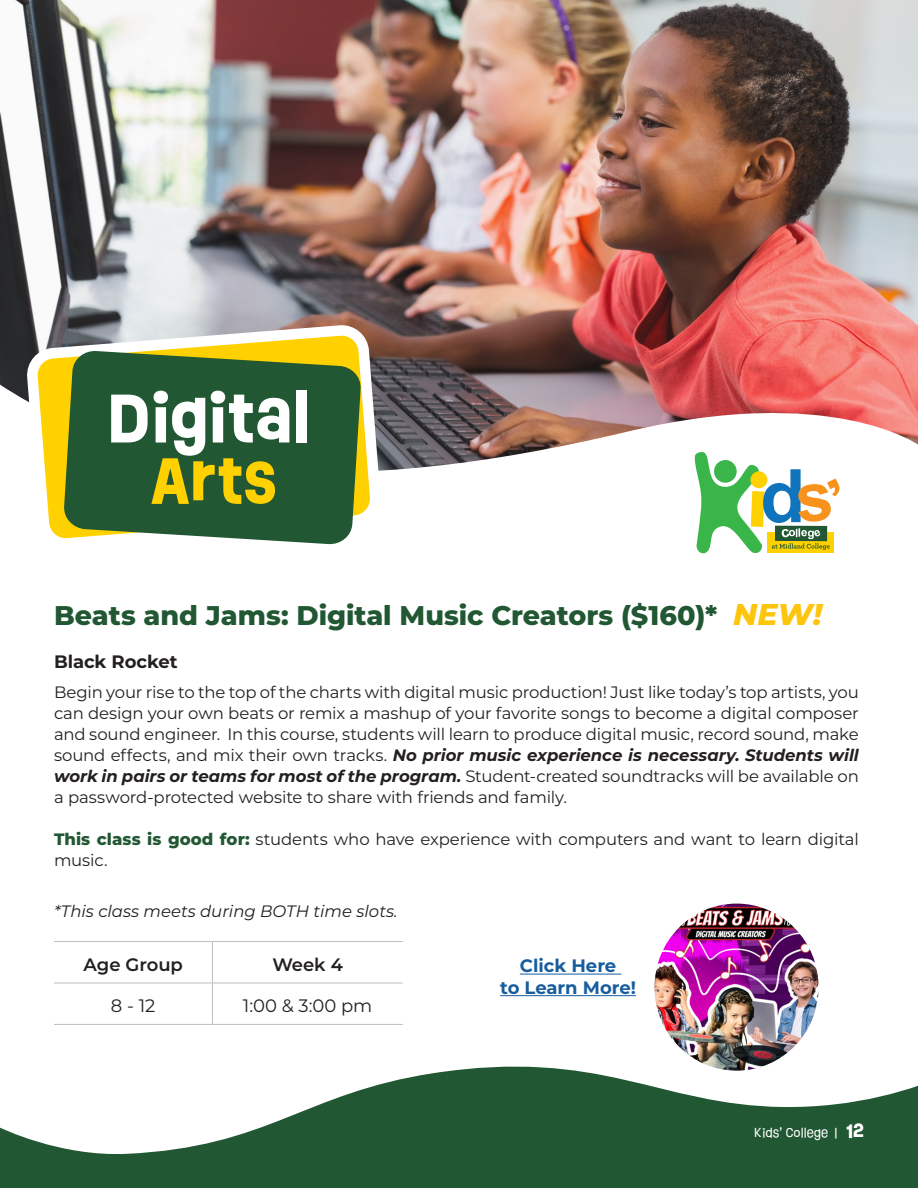
<style>
.page{position:relative;width:918px;height:1188px;background:#fff}
.page>*{position:absolute;margin:0;border:0;box-sizing:border-box;transform-origin:0 0}
.t1{font:700 63px "Ruddy";color:#fff}
.t2{font:700 60px "Ruddy";color:#ffd100}
.t3{font:800 27px "Montserrat";letter-spacing:-.005em;color:#215732}
.t4{font:700 18px "Montserrat";color:#175d9e}
.t5{font:18px "Montserrat";color:#231f20}
.t6{font:600 18px "Montserrat";color:#231f20}
.t7{font:700 18px "Montserrat";letter-spacing:-.005em;color:#231f20}
.t8{font:16.5px/21px "Montserrat";letter-spacing:-.01em;color:#231f20;text-align:justify}
.t9{font:italic 16.5px "Montserrat";color:#231f20}
.t10{font:12px "Ruddy";color:#fff}
.s1{font-style:italic;font-size:30px;color:#fec50d}
.s2{font-weight:700;font-style:italic}
.s3{font-weight:800;color:#215732}
.s4{font-weight:700;font-size:18px}
</style>
<div class="page">
<img style="left:0;top:0;width:918px;height:471px">
<svg style="left:31px;top:327px;width:347px;height:211px"></svg>
<svg style="left:63px;top:350px;width:298px;height:195px;background:#3b6737"></svg>
<svg style="left:695px;top:452px;width:144px;height:101px"></svg>
<svg style="left:0;top:1066px;width:918px;height:122px;fill:#215732"></svg>
<hr style="left:54px;top:941px;width:158px;height:1px;background:#bcbdc0">
<hr style="left:212px;top:941px;width:191px;height:1px;background:#bcbdc0">
<hr style="left:212px;top:942px;width:1px;height:41px;background:#bcbdc0">
<hr style="left:54px;top:983px;width:158px;height:1px;background:#bcbdc0">
<hr style="left:212px;top:983px;width:191px;height:1px;background:#bcbdc0">
<hr style="left:212px;top:983px;width:1px;height:41px;background:#bcbdc0">
<hr style="left:54px;top:1024px;width:158px;height:1px;background:#bcbdc0">
<hr style="left:212px;top:1024px;width:191px;height:1px;background:#bcbdc0">
<hr style="left:520px;top:974px;width:101px;height:1px;background:#175d9e">
<hr style="left:500px;top:995px;width:136px;height:1px;background:#175d9e">
<img style="left:654px;top:904px;width:165px;height:167px">
<p class="t1" style="left:107px;top:370px;width:204px">DIGITAL</p>
<p class="t2" style="left:151px;top:435px;width:128px">ARTS</p>
<p class="t3" style="left:54px;top:596px;width:770px">Beats and Jams: Digital Music Creators ($160)* <span class="s1">NEW!</span></p>
<p class="t7" style="left:54px;top:649px;width:125px">Black Rocket</p>
<p class="t8" style="left:54px;top:681px;width:806px">Begin your rise to the top of the charts with digital music production! Just like today’s top artists, you can design your own beats or remix a mashup of your favorite songs to become a digital composer and sound engineer. In this course, students will learn to produce digital music, record sound, make sound effects, and mix their own tracks. <span class="s2">No prior music experience is necessary. Students will work in pairs or teams for most of the program.</span> Student-created soundtracks will be available on a password-protected website to share with friends and family.</p>
<p class="t8" style="left:54px;top:828px;width:806px"><span class="s3">This class is good for:</span> students who have experience with computers and want to learn digital music.</p>
<p class="t9" style="left:54px;top:900px;width:345px">*This class meets during BOTH time slots.</p>
<p class="t6" style="left:83px;top:952px;width:101px">Age Group</p>
<p class="t6" style="left:272px;top:952px;width:72px">Week 4</p>
<p class="t5" style="left:111px;top:994px;width:46px">8 - 12</p>
<p class="t5" style="left:243px;top:994px;width:131px">1:00 &amp; 3:00 pm</p>
<p class="t4" style="left:520px;top:953px;width:98px">Click Here</p>
<p class="t4" style="left:500px;top:975px;width:137px">to Learn More!</p>
<p class="t10" style="left:754px;top:1124px;width:111px">KIDS’ COLLEGE | <span class="s4">12</span></p>
</div>
